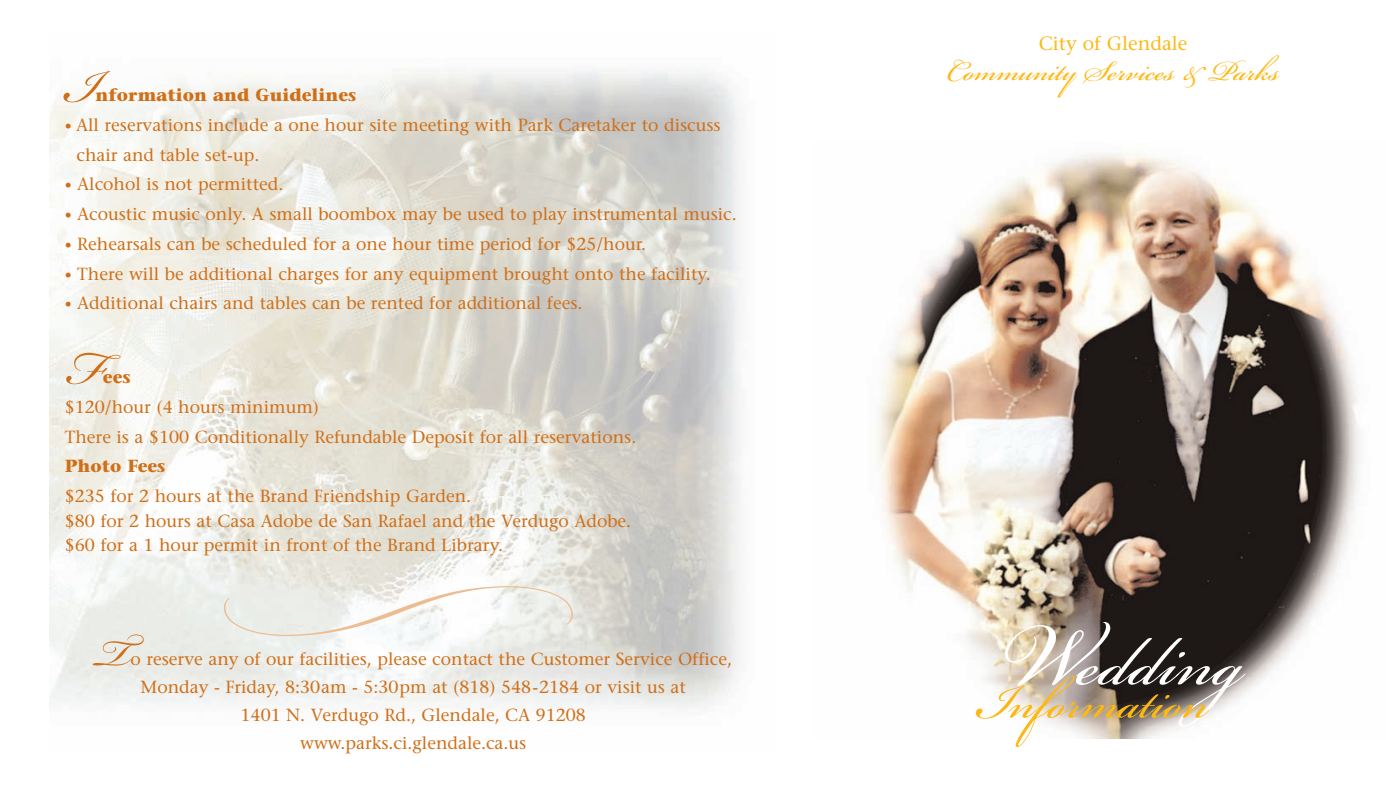
<style>
.page{position:relative;width:1386px;height:803px;background:#fff}
.page>*{position:absolute;margin:0;border:0;box-sizing:border-box;transform-origin:0 0}
.t1{font:105px "Bickham Script MM.400";color:#fff}
.t2{font:73.5px "Bickham Script MM.400";color:#fcb814}
.t3{font:70px "Bickham Script MM.400";color:#d06f18}
.t4{font:57.75px "Bickham Script MM.400";color:#d06f18}
.t5{font:43.75px "Bickham Script MM.400";color:#fcb814}
.t6{font:19.25px "Stone Serif";color:#fcb814}
.t7{font:17.5px/29.8px "Stone Serif";color:#d06f18}
.t8{font:700 17.5px "Stone Serif";color:#d06f18}
.s1{font-size:14px}
.s2{font-size:140px}
</style>
<div class="page">
<img style="left:50px;top:69px;width:691px;height:639px">
<img style="left:877px;top:153px;width:483px;height:585px">
<svg style="left:222px;top:586px;width:353px;height:50px"></svg>
<h3 class="t3" style="left:65px;top:36px;width:32px">I</h3>
<p class="t8" style="left:96px;top:88px;width:262px">nformation and Guidelines</p>
<p class="t7" style="left:77px;top:112px;width:646px;text-indent:-12px"><span class="s1">•</span> All reservations include a one hour site meeting with Park Caretaker to discuss chair and table set-up.</p>
<p class="t7" style="left:65px;top:171px;width:220px"><span class="s1">•</span> Alcohol is not permitted.</p>
<p class="t7" style="left:65px;top:201px;width:674px"><span class="s1">•</span> Acoustic music only. A small boombox may be used to play instrumental music.</p>
<p class="t7" style="left:65px;top:231px;width:583px"><span class="s1">•</span> Rehearsals can be scheduled for a one hour time period for $25/hour.</p>
<p class="t7" style="left:65px;top:260px;width:648px"><span class="s1">•</span> There will be additional charges for any equipment brought onto the facility.</p>
<p class="t7" style="left:65px;top:290px;width:519px"><span class="s1">•</span> Additional chairs and tables can be rented for additional fees.</p>
<h3 class="t3" style="left:65px;top:318px;width:40px">F</h3>
<p class="t8" style="left:103px;top:370px;width:29px">ees</p>
<p class="t7" style="left:65px;top:393px;width:573px">$120/hour (4 hours minimum)<br>There is a $100 Conditionally Refundable Deposit for all reservations.</p>
<p class="t8" style="left:65px;top:459px;width:102px">Photo Fees</p>
<p class="t7" style="left:65px;top:485px;width:568px;line-height:24.5px">$235 for 2 hours at the Brand Friendship Garden.<br>$80 for 2 hours at Casa Adobe de San Rafael and the Verdugo Adobe. $60 for a 1 hour permit in front of the Brand Library.</p>
<h3 class="t4" style="left:95px;top:611px;width:37px">T</h3>
<p class="t7" style="left:130px;top:645px;width:603px">o reserve any of our facilities, please contact the Customer Service Office,</p>
<p class="t7" style="left:141px;top:673px;width:547px">Monday - Friday, 8:30am - 5:30pm at (818) 548-2184 or visit us at</p>
<p class="t7" style="left:241px;top:701px;width:347px">1401 N. Verdugo Rd., Glendale, CA 91208</p>
<p class="t7" style="left:300px;top:729px;width:228px">www.parks.ci.glendale.ca.us</p>
<p class="t6" style="left:1039px;top:36px;width:150px">City of Glendale</p>
<h3 class="t5" style="left:947px;top:39px;width:334px">Community Services &amp; Parks</h3>
<h1 class="t1" style="left:997px;top:586px;width:248px"><span class="s2">W</span>edding</h1>
<h2 class="t2" style="left:977px;top:649px;width:233px">Information</h2>
</div>
